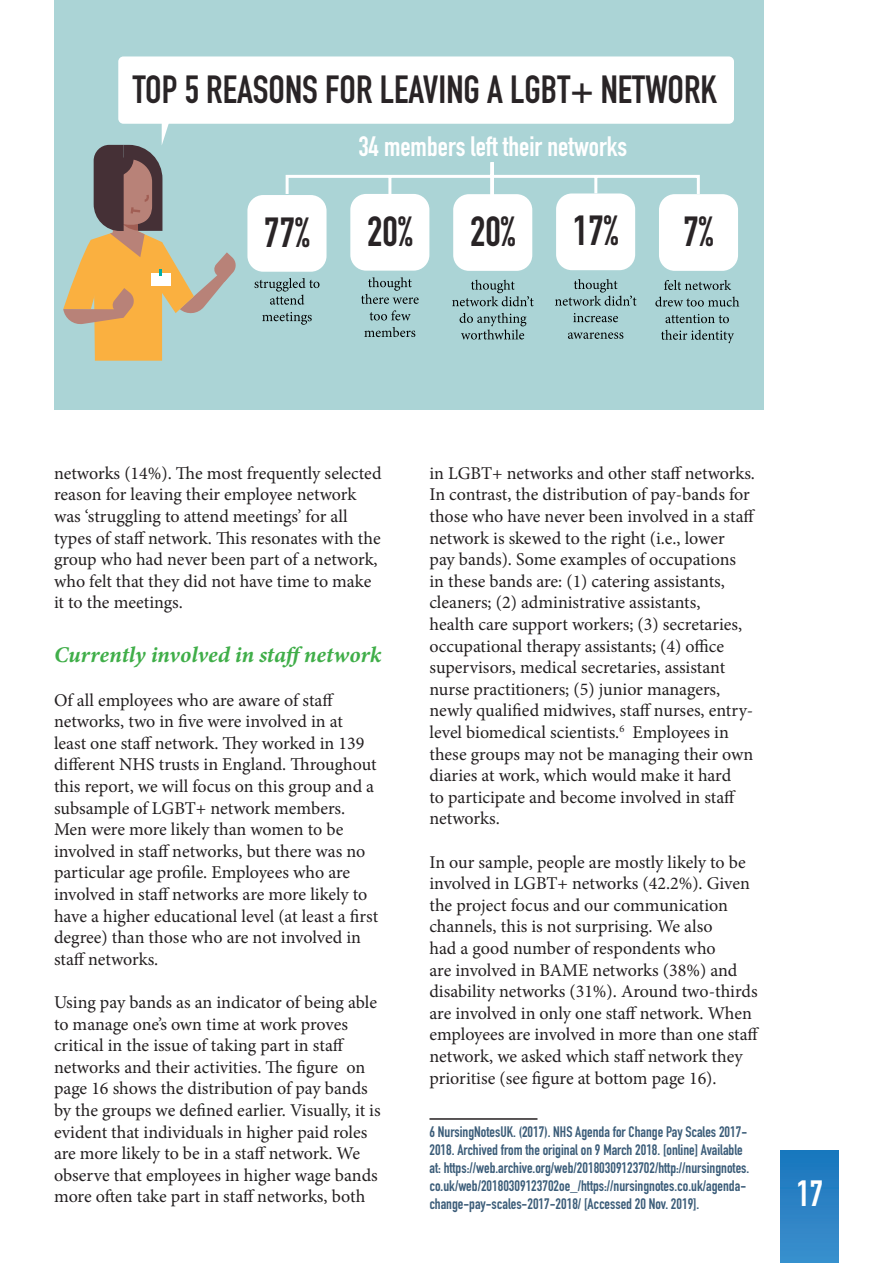
<style>
.page{position:relative;width:893px;height:1263px;background:#fff}
.page>*{position:absolute;margin:0;border:0;box-sizing:border-box;transform-origin:0 0}
.t1{font:700 41.4px "DIN Condensed";color:#292426}
.t2{font:700 38.7px "DIN Condensed";color:#292426}
.t3{font:700 36px "DIN Condensed";color:#fff}
.t4{font:700 27.6px "DIN Condensed";color:#fff}
.Subheader{font:italic 22.5px "Minion Variable Concept";color:#40ae49}
.t5{font:18px/21.6px "Minion Pro";letter-spacing:-.005em;color:#231f20}
.References{font:700 15px/18px "DIN Condensed";color:#3c5d79}
</style>
<div class="page">
<div style="left:781px;top:1150px;width:58px;height:113px;background:linear-gradient(to bottom,#1976bd,#3c8fcd)"></div>
<div style="left:54px;top:0;width:710px;height:410px;background:#abd4d6"></div>
<hr style="left:429px;top:1118px;width:108px;height:2px;background:#231f20">
<div style="left:118px;top:56px;width:616px;height:68px;background:#fff;border-radius:5px"></div>
<svg style="left:63px;top:101px;width:174px;height:260px"></svg>
<svg style="left:361px;top:277px;width:58px;height:27px"></svg>
<svg style="left:370px;top:310px;width:41px;height:10px"></svg>
<svg style="left:364px;top:327px;width:51px;height:10px"></svg>
<svg style="left:452px;top:280px;width:82px;height:26px"></svg>
<svg style="left:460px;top:313px;width:66px;height:26px"></svg>
<div style="left:247px;top:195px;width:80px;height:77px;background:#fff;border-radius:16px"></div>
<svg style="left:254px;top:278px;width:65px;height:27px"></svg>
<svg style="left:262px;top:312px;width:50px;height:13px"></svg>
<div style="left:350px;top:194px;width:79px;height:77px;background:#fff;border-radius:16px"></div>
<svg style="left:555px;top:279px;width:82px;height:27px"></svg>
<svg style="left:573px;top:313px;width:45px;height:9px"></svg>
<svg style="left:568px;top:332px;width:55px;height:7px"></svg>
<svg style="left:664px;top:280px;width:67px;height:10px"></svg>
<svg style="left:655px;top:296px;width:84px;height:11px"></svg>
<svg style="left:665px;top:314px;width:64px;height:9px"></svg>
<svg style="left:661px;top:330px;width:73px;height:13px"></svg>
<div style="left:556px;top:193px;width:79px;height:77px;background:#fff;border-radius:16px"></div>
<div style="left:453px;top:194px;width:79px;height:77px;background:#fff;border-radius:16px"></div>
<div style="left:659px;top:194px;width:79px;height:77px;background:#fff;border-radius:16px"></div>
<svg style="left:285px;top:162px;width:416px;height:36px"></svg>
<h2 class="t2" style="left:133px;top:64px;width:586px">TOP 5 REASONS FOR LEAVING A LGBT+ NETWORK</h2>
<h3 class="t4" style="left:358px;top:128px;width:270px">34 members left their networks</h3>
<h1 class="t1" style="left:264px;top:204px;width:47px">77%</h1>
<h1 class="t1" style="left:367px;top:203px;width:47px">20%</h1>
<h1 class="t1" style="left:470px;top:203px;width:47px">20%</h1>
<h1 class="t1" style="left:573px;top:203px;width:47px">17%</h1>
<h1 class="t1" style="left:683px;top:203px;width:32px">7%</h1>
<p class="t5" style="left:54px;top:462px;width:329px">networks (14%). The most frequently selected reason for leaving their employee network was ‘struggling to attend meetings’ for all types of staff network. This resonates with the group who had never been part of a network, who felt that they did not have time to make it to the meetings.</p>
<p class="Subheader" style="left:54px;top:639px;width:329px">Currently involved in staff network</p>
<p class="t5" style="left:54px;top:689px;width:324px">Of all employees who are aware of staff networks, two in five were involved in at least one staff network. They worked in 139 different NHS trusts in England. Throughout this report, we will focus on this group and a subsample of LGBT+ network members.</p>
<p class="t5" style="left:54px;top:819px;width:326px">Men were more likely than women to be involved in staff networks, but there was no particular age profile. Employees who are involved in staff networks are more likely to have a higher educational level (at least a first degree) than those who are not involved in staff networks.</p>
<p class="t5" style="left:54px;top:991px;width:328px">Using pay bands as an indicator of being able to manage one’s own time at work proves critical in the issue of taking part in staff networks and their activities. The figure on page 16 shows the distribution of pay bands by the groups we defined earlier. Visually, it is evident that individuals in higher paid roles are more likely to be in a staff network. We observe that employees in higher wage bands more often take part in staff networks, both</p>
<p class="t5" style="left:429px;top:462px;width:327px">in LGBT+ networks and other staff networks.<br>In contrast, the distribution of pay-bands for those who have never been involved in a staff network is skewed to the right (i.e., lower<br>pay bands). Some examples of occupations<br>in these bands are: (1) catering assistants, cleaners; (2) administrative assistants,<br>health care support workers; (3) secretaries, occupational therapy assistants; (4) office supervisors, medical secretaries, assistant nurse practitioners; (5) junior managers, newly qualified midwives, staff nurses, entry&shy;level biomedical scientists.<sup>6</sup> Employees in these groups may not be managing their own diaries at work, which would make it hard<br>to participate and become involved in staff networks.</p>
<p class="t5" style="left:429px;top:851px;width:331px">In our sample, people are mostly likely to be involved in LGBT+ networks (42.2%). Given the project focus and our communication channels, this is not surprising. We also<br>had a good number of respondents who<br>are involved in BAME networks (38%) and disability networks (31%). Around two-thirds are involved in only one staff network. When employees are involved in more than one staff network, we asked which staff network they prioritise (see figure at bottom page 16).</p>
<p class="References" style="left:429px;top:1123px;width:321px">6 NursingNotesUK. (2017). NHS Agenda for Change Pay Scales 2017- 2018. Archived from the original on 9 March 2018. [online] Available at: https://web.archive.org/web/20180309123702/http://nursingnotes. co.uk/web/20180309123702oe_/https://nursingnotes.co.uk/agenda&shy;change-pay-scales-2017-2018/ [Accessed 20 Nov. 2019].</p>
<h3 class="t3" style="left:797px;top:1169px;width:28px">17</h3>
</div>
